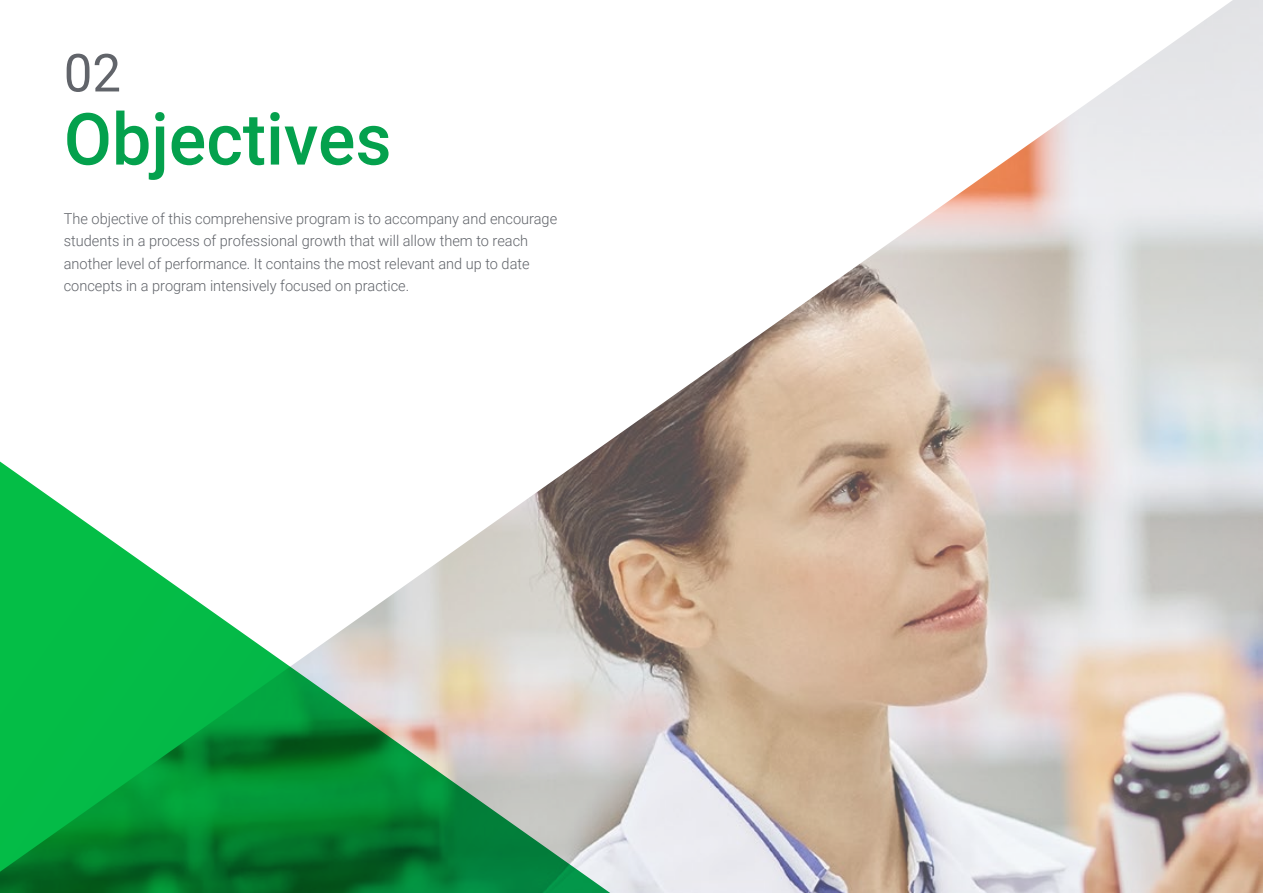
<style>
.page{position:relative;width:1263px;height:893px;background:#fff}
.page>*{position:absolute;margin:0;border:0;box-sizing:border-box;transform-origin:0 0}
.t1{font:500 72px "Roboto";color:#04a14d}
.t2{font:52.5px "Roboto";color:#61646a}
.t3{font:300 15px/22.5px "Roboto";color:#61646a}
</style>
<div class="page">
<img style="left:602px;top:0;width:661px;height:893px">
<svg style="left:0;top:446px;width:640px;height:447px"></svg>
<h2 class="t2" style="left:64px;top:36px;width:59px">02</h2>
<h1 class="t1" style="left:64px;top:89px;width:329px">Objectives</h1>
<p class="t3" style="left:64px;top:207px;width:495px">The objective of this comprehensive program is to accompany and encourage students in a process of professional growth that will allow them to reach another level of performance. It contains the most relevant and up to date concepts in a program intensively focused on practice.</p>
</div>
